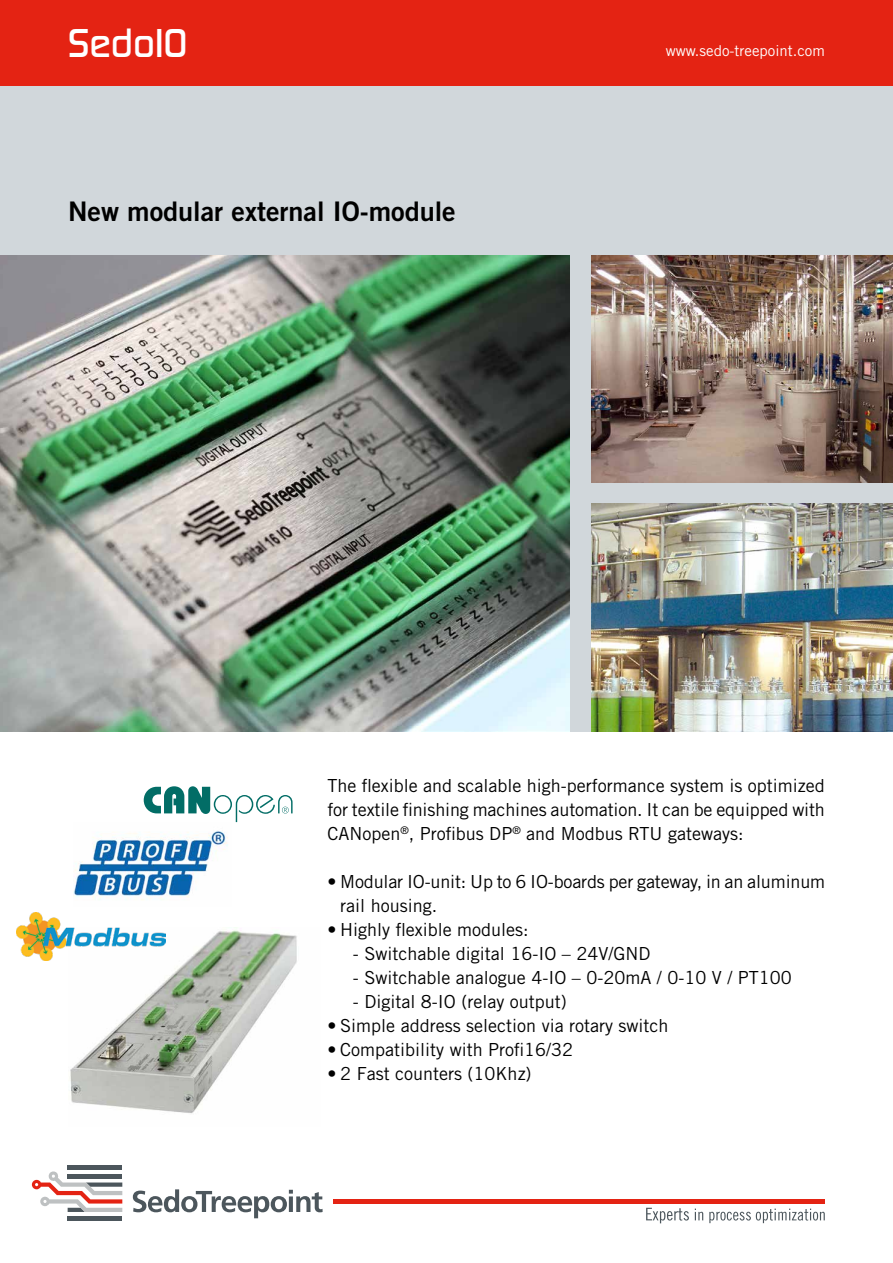
<style>
.page{position:relative;width:893px;height:1263px;background:#fff}
.page>*{position:absolute;margin:0;border:0;box-sizing:border-box;transform-origin:0 0}
.t1{font:500 42px "Digital Sans EF";color:#fff}
.t2{font:27px "Trade Gothic LT Std Bd 2";color:#000}
.t3{font:18px/24px "Trade Gothic LT Std";color:#000;text-align:justify}
.t4{font:15px "Trade Gothic LT Std";color:#fff}
</style>
<div class="page">
<div style="left:0;top:85px;width:893px;height:170px;background:#d1d7db"></div>
<div style="left:0;top:0;width:893px;height:85px;background:#e42313"></div>
<hr style="left:68px;top:1216px;width:54px;height:4px;background:#4c565c">
<hr style="left:68px;top:1166px;width:54px;height:4px;background:#4c565c">
<hr style="left:333px;top:1199px;width:492px;height:4px;background:#e42313">
<svg style="left:32px;top:1171px;width:90px;height:41px"></svg>
<svg style="left:133px;top:1189px;width:190px;height:29px"></svg>
<svg style="left:646px;top:1208px;width:43px;height:15px"></svg>
<svg style="left:695px;top:1208px;width:8px;height:12px"></svg>
<svg style="left:709px;top:1208px;width:116px;height:15px"></svg>
<img style="left:0;top:255px;width:570px;height:476px">
<div style="left:570px;top:255px;width:314px;height:476px;background:#d1d7db"></div>
<img style="left:591px;top:255px;width:302px;height:228px">
<img style="left:74px;top:831px;width:154px;height:69px">
<img style="left:591px;top:504px;width:302px;height:227px">
<img style="left:70px;top:927px;width:227px;height:187px">
<img style="left:144px;top:786px;width:149px;height:36px">
<svg style="left:282px;top:807px;width:7px;height:6px"></svg>
<img style="left:16px;top:913px;width:149px;height:47px">
<h1 class="t1" style="left:68px;top:18px;width:121px">SedoIO</h1>
<h2 class="t2" style="left:68px;top:194px;width:389px">New modular external IO-module</h2>
<p class="t4" style="left:666px;top:42px;width:161px">www.sedo-treepoint.com</p>
<p class="t3" style="left:327px;top:773px;width:499px">The flexible and scalable high-performance system is optimized for textile finishing machines automation. It can be equipped with CANopen<sup>®</sup>, Profibus DP<sup>®</sup> and Modbus RTU gateways:</p>
<p class="t3" style="left:340px;top:869px;width:486px;text-indent:-13px">• Modular IO-unit: Up to 6 IO-boards per gateway, in an aluminum rail housing.</p>
<p class="t3" style="left:327px;top:917px;width:203px">• Highly flexible modules:</p>
<p class="t3" style="left:353px;top:941px;width:299px">- Switchable digital 16-IO – 24V/GND</p>
<p class="t3" style="left:353px;top:965px;width:440px">- Switchable analogue 4-IO – 0-20mA / 0-10 V / PT100</p>
<p class="t3" style="left:353px;top:989px;width:215px">- Digital 8-IO (relay output)</p>
<p class="t3" style="left:327px;top:1013px;width:343px">• Simple address selection via rotary switch</p>
<p class="t3" style="left:327px;top:1037px;width:247px">• Compatibility with Profi16/32</p>
<p class="t3" style="left:327px;top:1061px;width:206px">• 2 Fast counters (10Khz)</p>
</div>
